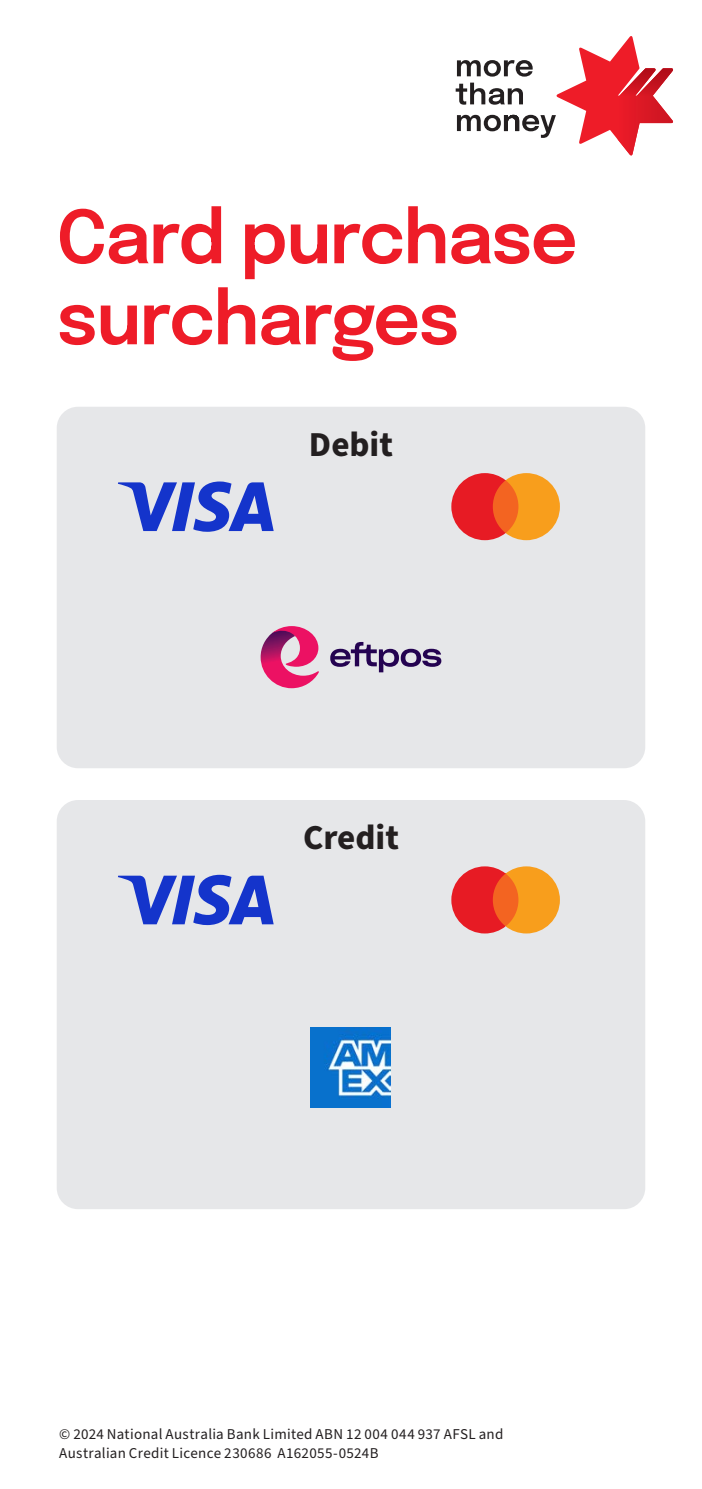
<style>
.page{position:relative;width:702px;height:1489px;background:#fff}
.page>*{position:absolute;margin:0;border:0;box-sizing:border-box;transform-origin:0 0}
.t1{font:600 73px/81px "Epilogue";letter-spacing:-.025em;color:#ee1c28}
.t2{font:700 35px "Source Sans Pro";color:#231f20}
.t3{font:15px/18.8px "Source Sans Pro";letter-spacing:.02em;color:#231f20}
</style>
<div class="page">
<div style="left:57px;top:407px;width:588px;height:361px;background:#e6e7e9;border-radius:21px"></div>
<div style="left:57px;top:800px;width:588px;height:409px;background:#e6e7e9;border-radius:21px"></div>
<svg style="left:455px;top:36px;width:218px;height:120px"></svg>
<svg style="left:118px;top:481px;width:156px;height:51px"></svg>
<svg style="left:118px;top:874px;width:156px;height:51px"></svg>
<svg style="left:451px;top:473px;width:109px;height:67px;background:#ee7340"></svg>
<svg style="left:451px;top:866px;width:109px;height:67px;background:#ee7340"></svg>
<svg style="left:260px;top:626px;width:59px;height:62px"></svg>
<svg style="left:330px;top:642px;width:111px;height:30px"></svg>
<img style="left:310px;top:1027px;width:80px;height:80px">
<h1 class="t1" style="left:57px;top:191px;width:522px">Card purchase surcharges</h1>
<h2 class="t2" style="left:309px;top:420px;width:85px">Debit</h2>
<h2 class="t2" style="left:303px;top:814px;width:97px">Credit</h2>
<p class="t3" style="left:59px;top:1425px;width:445px">© 2024 National Australia Bank Limited ABN 12 004 044 937 AFSL and<br>Australian Credit Licence 230686 A162055-0524B</p>
</div>
